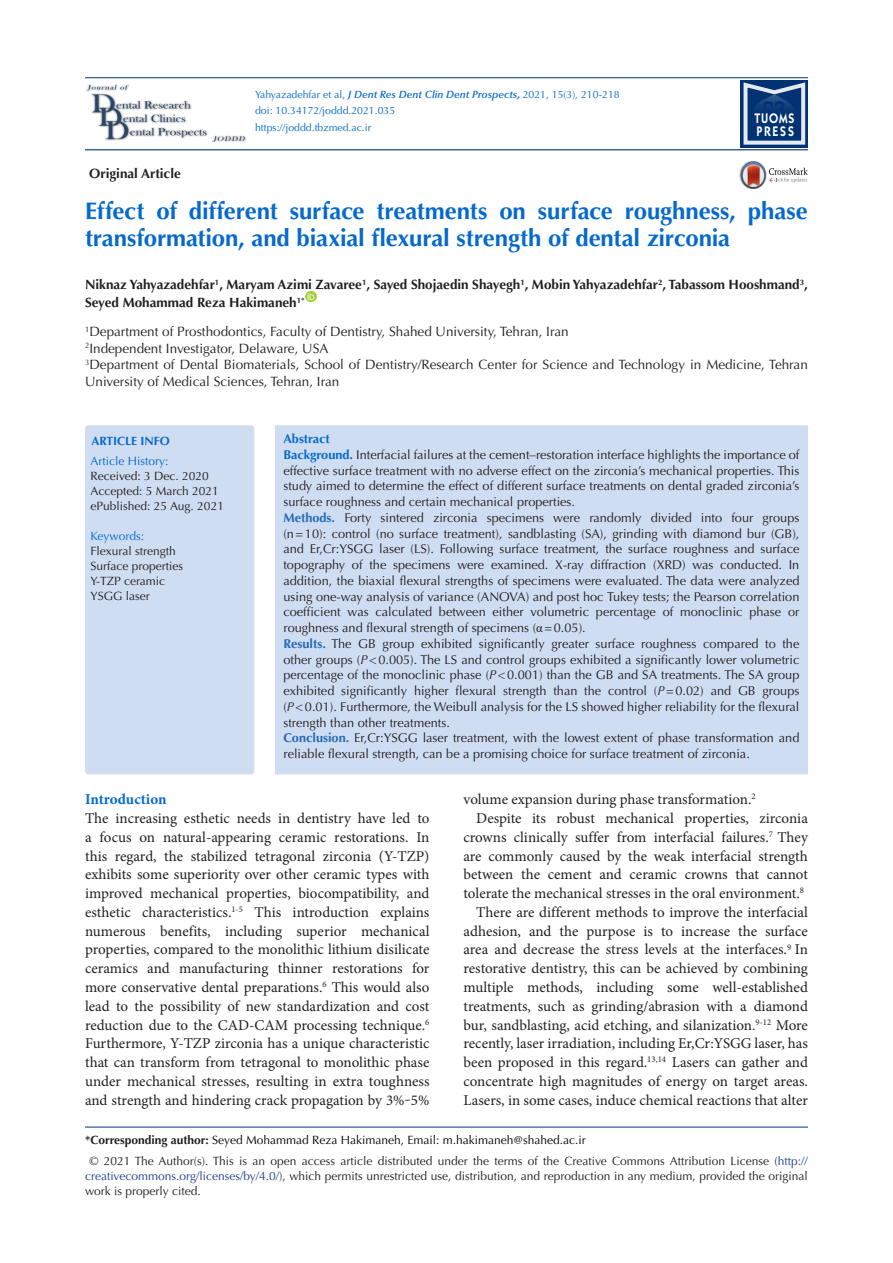
<style>
.page{position:relative;width:893px;height:1263px;background:#fff}
.page>*{position:absolute;margin:0;border:0;box-sizing:border-box;transform-origin:0 0}
.t1{font:700 24px/27px "Optima LT Std";letter-spacing:-.005em;color:#0569cd}
.t2{font:15px/18.8px "Minion Pro";color:#231f20;text-align:justify}
.heading_1{font:700 15px "Minion Pro";letter-spacing:-.005em;color:#0569cd}
.t3{font:600 13.95px/12.3px "ITC Kabel Std";letter-spacing:.11em;color:#fff;scale:.85 1}
.t4{font:13.5px/16.5px "Optima LT Std";color:#231f20}
.t5{font:700 13.5px/18px "Optima LT Std";color:#231f20}
.t6{font:12.75px/15.8px "Optima LT Std";color:#231f20;text-align:justify}
.t7{font:700 12.75px "Optima LT Std";color:#0569cd}
.corresponding{font:12px/15px "Optima LT Std";color:#231f20;text-align:justify}
.corresponding-2{font:12px "Optima LT Std";color:#040503}
.t8{font:12px "Optima LT Std";color:#0569cd}
.t9{font:700 12px "Optima LT Std";color:#0569cd}
.t10{font:10.5px "Optima LT Std";color:#0569cd}
.t11{font:7.8px "Arial";color:#fff}
.s1{font-weight:600;font-style:italic}
.s2{font-weight:700;font-style:italic}
.s3{font-weight:700;color:#0569cd}
.s4{font-family:"Times New Roman"}
.s5{font-weight:700;color:#266ab4}
.s6{font-style:italic}
.s7{font-weight:700;color:#231f20}
.s8{color:#253f8e}
</style>
<div class="page">
<hr style="left:85px;top:149px;width:723px;height:1px;background:#053278">
<hr style="left:85px;top:77px;width:723px;height:1px;background:#053278">
<div style="left:305px;top:291px;width:12px;height:11px;background:#a6ce39;border-radius:50%"></div>
<img style="left:739px;top:169px;width:2px;height:13px">
<svg style="left:741px;top:161px;width:67px;height:28px"></svg>
<div style="left:275px;top:425px;width:533px;height:349px;background:#cfddf2"></div>
<div style="left:85px;top:425px;width:169px;height:349px;background:#cfddf2;border-radius:3px"></div>
<div style="left:740px;top:80px;width:68px;height:68px;background:#013273"></div>
<svg style="left:743px;top:82px;width:62px;height:63px"></svg>
<img style="left:86px;top:85px;width:160px;height:57px">
<hr style="left:85px;top:1127px;width:723px;height:1px;background:#053278">
<p class="t5" style="left:89px;top:164px;width:93px">Original Article</p>
<p class="t10" style="left:255px;top:88px;width:366px">Yahyazadehfar et al, <span class="s1">J Dent Res Dent Clin Dent Prospects</span><span class="s2">,</span> 2021, 15(3), 210-218</p>
<p class="t10" style="left:255px;top:105px;width:142px">doi: 10.34172/joddd.2021.035</p>
<p class="t10" style="left:255px;top:122px;width:118px">https://joddd.tbzmed.ac.ir</p>
<p class="t3" style="left:755px;top:112px;width:48px">TUOMS<br>PRESS</p>
<p class="t1" style="left:85px;top:197px;width:724px">Effect of different surface treatments on surface roughness, phase transformation, and biaxial flexural strength of dental zirconia</p>
<p class="t5" style="left:85px;top:276px;width:724px">Niknaz Yahyazadehfar<sup>1</sup>, Maryam Azimi Zavaree<sup>1</sup>, Sayed Shojaedin Shayegh<sup>1</sup>, Mobin Yahyazadehfar<sup>2</sup>, Tabassom Hooshmand<sup>3</sup>,<br>Seyed Mohammad Reza Hakimaneh<sup>1*</sup></p>
<p class="t11" style="left:307px;top:291px;width:9px">ID</p>
<p class="t4" style="left:85px;top:324px;width:485px"><sup>1</sup>Department of Prosthodontics, Faculty of Dentistry, Shahed University, Tehran, Iran</p>
<p class="t4" style="left:85px;top:340px;width:245px"><sup>2</sup>Independent Investigator, Delaware, USA</p>
<p class="t4" style="left:85px;top:357px;width:724px"><sup>3</sup>Department of Dental Biomaterials, School of Dentistry/Research Center for Science and Technology in Medicine, Tehran<br>University of Medical Sciences, Tehran, Iran</p>
<p class="t9" style="left:91px;top:434px;width:80px">ARTICLE INFO</p>
<p class="t8" style="left:91px;top:453px;width:80px">Article History:</p>
<p class="corresponding" style="left:91px;top:468px;width:120px">Received: 3 Dec. 2020</p>
<p class="corresponding" style="left:91px;top:483px;width:130px">Accepted: 5 March 2021</p>
<p class="corresponding" style="left:91px;top:498px;width:135px">ePublished: 25 Aug. 2021</p>
<p class="t8" style="left:91px;top:528px;width:55px">Keywords:</p>
<p class="corresponding" style="left:91px;top:543px;width:87px">Flexural strength</p>
<p class="corresponding" style="left:91px;top:558px;width:94px">Surface properties</p>
<p class="corresponding" style="left:91px;top:573px;width:76px">Y-TZP ceramic</p>
<p class="corresponding" style="left:91px;top:588px;width:61px">YSGG laser</p>
<p class="t7" style="left:283px;top:431px;width:48px">Abstract</p>
<p class="t6" style="left:283px;top:447px;width:517px"><span class="s3">Background.</span> Interfacial failures at the cement<span class="s4">‒</span>restoration interface highlights the importance of effective surface treatment with no adverse effect on the zirconia’s mechanical properties. This study aimed to determine the effect of different surface treatments on dental graded zirconia’s surface roughness and certain mechanical properties.</p>
<p class="t6" style="left:283px;top:510px;width:518px"><span class="s5">Methods.</span> Forty sintered zirconia specimens were randomly divided into four groups (n=10): control (no surface treatment), sandblasting (SA), grinding with diamond bur (GB), and Er,Cr:YSGG laser (LS). Following surface treatment, the surface roughness and surface topography of the specimens were examined. X-ray diffraction (XRD) was conducted. In addition, the biaxial flexural strengths of specimens were evaluated. The data were analyzed using one-way analysis of variance (ANOVA) and post hoc Tukey tests; the Pearson correlation coefficient was calculated between either volumetric percentage of monoclinic phase or roughness and flexural strength of specimens (<span class="s4">α</span>=0.05).</p>
<p class="t6" style="left:283px;top:636px;width:517px"><span class="s5">Results.</span> The GB group exhibited significantly greater surface roughness compared to the other groups (<span class="s6">P</span>&lt;0.005). The LS and control groups exhibited a significantly lower volumetric percentage of the monoclinic phase (<span class="s6">P</span>&lt;0.001) than the GB and SA treatments. The SA group exhibited significantly higher flexural strength than the control (<span class="s6">P</span>=0.02) and GB groups (<span class="s6">P</span>&lt;0.01). Furthermore, the Weibull analysis for the LS showed higher reliability for the flexural strength than other treatments.</p>
<p class="t6" style="left:283px;top:730px;width:518px"><span class="s5">Conclusion.</span> Er,Cr:YSGG laser treatment, with the lowest extent of phase transformation and reliable flexural strength, can be a promising choice for surface treatment of zirconia.</p>
<p class="heading_1" style="left:85px;top:789px;width:83px">Introduction</p>
<p class="t2" style="left:85px;top:809px;width:346px">The increasing esthetic needs in dentistry have led to a focus on natural-appearing ceramic restorations. In this regard, the stabilized tetragonal zirconia (Y-TZP) exhibits some superiority over other ceramic types with improved mechanical properties, biocompatibility, and esthetic characteristics.<sup>1-5</sup> This introduction explains numerous benefits, including superior mechanical properties, compared to the monolithic lithium disilicate ceramics and manufacturing thinner restorations for more conservative dental preparations.<sup>6</sup> This would also lead to the possibility of new standardization and cost reduction due to the CAD-CAM processing technique.<sup>6<br></sup>Furthermore, Y-TZP zirconia has a unique characteristic that can transform from tetragonal to monolithic phase under mechanical stresses, resulting in extra toughness and strength and hindering crack propagation by 3%‒5%</p>
<p class="t2" style="left:463px;top:790px;width:294px">volume expansion during phase transformation.<sup>2</sup></p>
<p class="t2" style="left:463px;top:809px;width:346px;text-indent:13px">Despite its robust mechanical properties, zirconia crowns clinically suffer from interfacial failures.<sup>7</sup> They are commonly caused by the weak interfacial strength between the cement and ceramic crowns that cannot tolerate the mechanical stresses in the oral environment.<sup>8</sup></p>
<p class="t2" style="left:463px;top:903px;width:346px;text-indent:13px">There are different methods to improve the interfacial adhesion, and the purpose is to increase the surface area and decrease the stress levels at the interfaces.<sup>9</sup> In restorative dentistry, this can be achieved by combining multiple methods, including some well-established treatments, such as grinding/abrasion with a diamond bur, sandblasting, acid etching, and silanization.<sup>9-12</sup> More recently, laser irradiation, including Er,Cr:YSGG laser, has been proposed in this regard.<sup>13,14</sup> Lasers can gather and concentrate high magnitudes of energy on target areas.<br>Lasers, in some cases, induce chemical reactions that alter</p>
<p class="corresponding-2" style="left:85px;top:1133px;width:502px"><span class="s7">*Corresponding author:</span> Seyed Mohammad Reza Hakimaneh, Email: m.hakimaneh@shahed.ac.ir</p>
<p class="corresponding" style="left:85px;top:1154px;width:724px;text-indent:4px">© 2021 The Author(s). This is an open access article distributed under the terms of the Creative Commons Attribution License (<span class="s8">http:// creativecommons.org/licenses/by/4.0/</span>), which permits unrestricted use, distribution, and reproduction in any medium, provided the original work is properly cited.</p>
</div>
